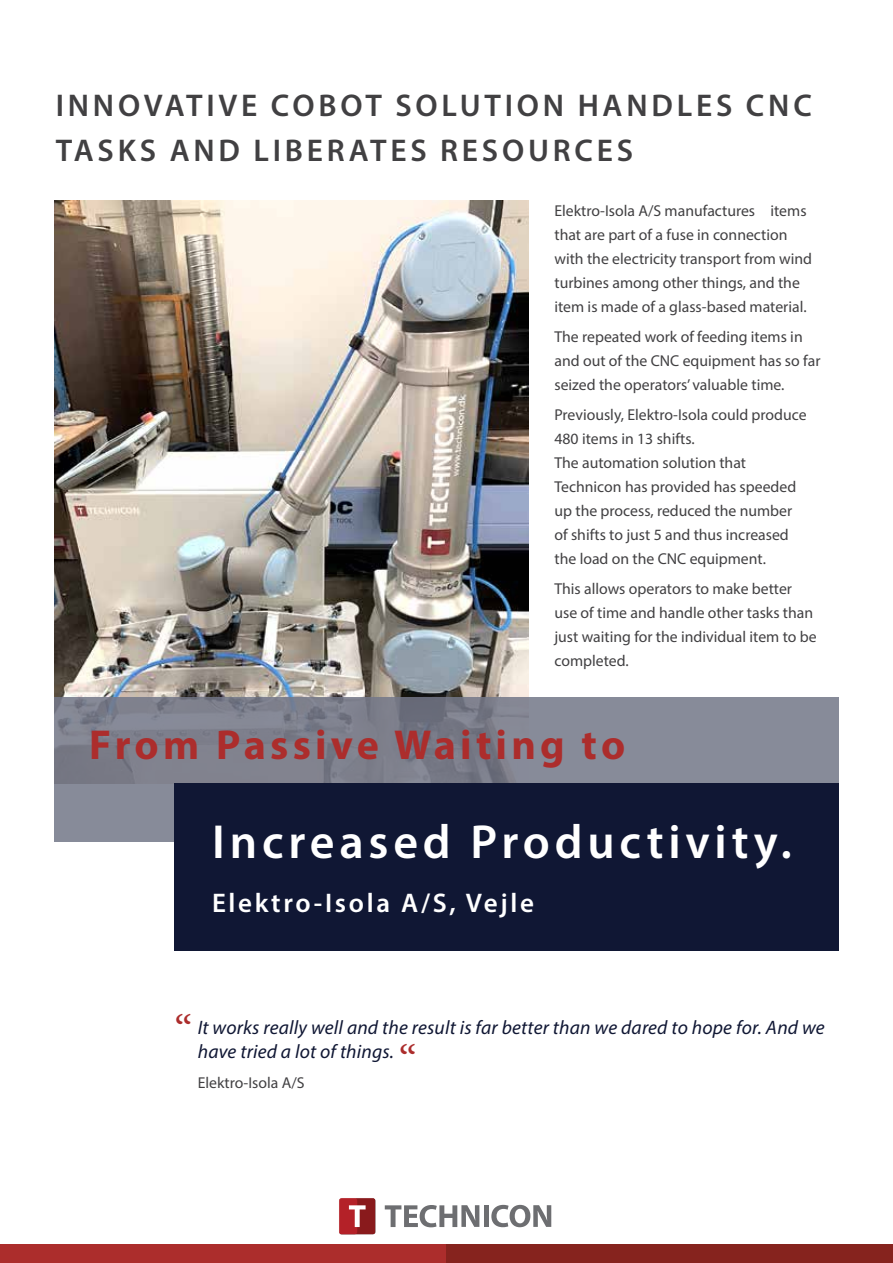
<style>
.page{position:relative;width:893px;height:1263px;background:#fff}
.page>*{position:absolute;margin:0;border:0;box-sizing:border-box;transform-origin:0 0}
.t1{font:600 48px "Myriad Pro";letter-spacing:.1em;color:#fff}
.t2{font:45px "Minion Pro";color:#ac2d2c}
.t3{font:700 42px "Myriad Pro";letter-spacing:.1em;color:#ac2d2c}
.t4{font:600 31.5px/45px "Myriad Pro";letter-spacing:.12em;color:#414042}
.t5{font:600 27px "Myriad Pro";letter-spacing:.1em;color:#fff}
.t6{font:italic 19.5px/24px "Myriad Pro";letter-spacing:.01em;color:#101734}
.t7{font:15.75px/24px "Myriad Pro";color:#414042}
</style>
<div class="page">
<div style="left:0;top:1244px;width:447px;height:19px;background:#ac2d2c"></div>
<div style="left:446px;top:1244px;width:447px;height:19px;background:#86231e"></div>
<img style="left:54px;top:201px;width:475px;height:496px">
<svg style="left:385px;top:1205px;width:94px;height:22px"></svg>
<div style="left:483px;top:1205px;width:5px;height:22px;background:#6d6e71"></div>
<svg style="left:491px;top:1205px;width:60px;height:22px"></svg>
<div style="left:339px;top:1199px;width:37px;height:35px;background:#891a1c"></div>
<svg style="left:339px;top:1198px;width:27px;height:36px"></svg>
<svg style="left:54px;top:697px;width:784px;height:145px;background:#808391"></svg>
<div style="left:174px;top:783px;width:665px;height:167px;background:#101734"></div>
<h3 class="t4" style="left:56px;top:82px;width:757px">INNOVATIVE COBOT SOLUTION HANDLES CNC<br>TASKS AND LIBERATES RESOURCES</h3>
<p class="t7" style="left:554px;top:198px;width:259px">Elektro-Isola A/S manufactures items that are part of a fuse in connection with the electricity transport from wind turbines among other things, and the item is made of a glass-based material.</p>
<p class="t7" style="left:554px;top:324px;width:267px">The repeated work of feeding items in and out of the CNC equipment has so far seized the operators’ valuable time.</p>
<p class="t7" style="left:554px;top:402px;width:254px">Previously, Elektro-Isola could produce<br>480 items in 13 shifts.<br>The automation solution that<br>Technicon has provided has speeded up the process, reduced the number of shifts to just 5 and thus increased the load on the CNC equipment.</p>
<p class="t7" style="left:554px;top:576px;width:264px">This allows operators to make better use of time and handle other tasks than just waiting for the individual item to be completed.</p>
<h3 class="t3" style="left:89px;top:717px;width:537px">From Passive Waiting to</h3>
<h1 class="t1" style="left:212px;top:811px;width:581px">Increased Productivity.</h1>
<h3 class="t5" style="left:212px;top:886px;width:324px">Elektro-Isola A/S, Vejle</h3>
<h2 class="t2" style="left:174px;top:1002px;width:19px">“</h2>
<p class="t6" style="left:198px;top:1015px;width:628px">It works really well and the result is far better than we dared to hope for. And we have tried a lot of things.</p>
<p class="t7" style="left:198px;top:1070px;width:108px">Elektro-Isola A/S</p>
<h2 class="t2" style="left:399px;top:1031px;width:19px">“</h2>
</div>
